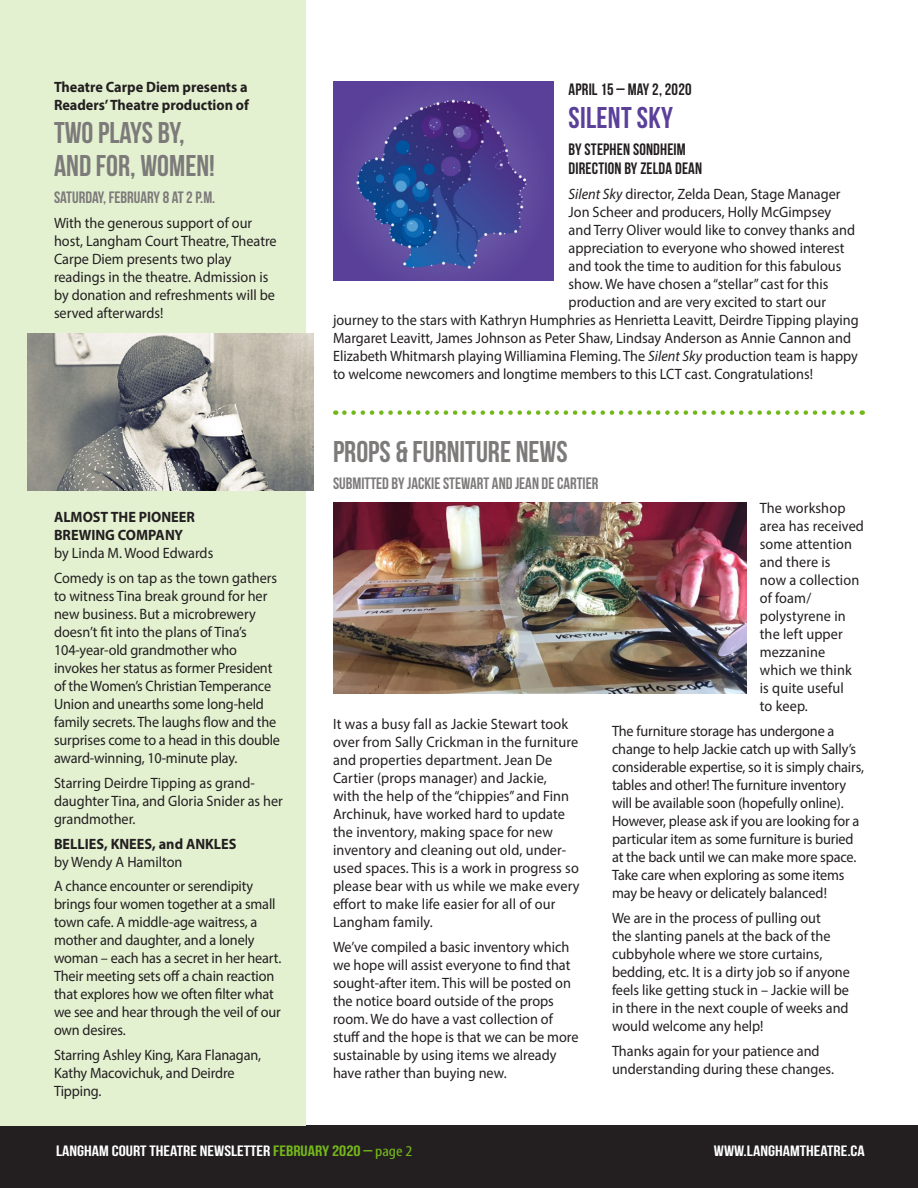
<style>
.page{position:relative;width:918px;height:1188px;background:#fff}
.page>*{position:absolute;margin:0;border:0;box-sizing:border-box;transform-origin:0 0}
.Heading{font:30px/33px "Bebas Neue";color:#7d7a7a}
.Heading-2{font:30px "Bebas Neue";letter-spacing:.01em;color:#5a4099}
.Submitted_By{font:16.5px "Bebas Neue";color:#7d7a7a}
.t1{font:16.5px "Bebas Neue";letter-spacing:.01em;color:#231f20}
.Body_-_Regular{font:15px/18px "Myriad Pro";color:#231f20;scale:.95 1}
.Dates_for_workshops{font:700 15px/18px "Myriad Pro";color:#231f20;scale:.95 1}
.t2{font:15px "Bebas Neue";color:#fff;scale:1.2 1}
.s1{font-style:italic}
.s2{color:#74b71b}
.s3{font-family:"Myriad Pro";font-stretch:condensed;color:#74b71b}
</style>
<div class="page">
<div style="left:0;top:1125px;width:918px;height:63px;background:#231f20"></div>
<div style="left:0;top:0;width:306px;height:1125px;background:#e3f1d1"></div>
<svg style="left:344px;top:410px;width:519px;height:5px"></svg>
<img style="left:333px;top:81px;width:221px;height:200px">
<img style="left:333px;top:502px;width:413px;height:192px">
<img style="left:27px;top:334px;width:286px;height:157px">
<p class="Dates_for_workshops" style="left:54px;top:78px;width:207px">Theatre Carpe Diem presents a<br>Readers’ Theatre production of</p>
<p class="Heading" style="left:54px;top:116px;width:162px">TWO PLAYS BY,<br>AND FOR, WOMEN!</p>
<p class="Submitted_By" style="left:54px;top:188px;width:163px">SATURDAY, FEBRUARY 8 AT 2 P.M.</p>
<p class="Body_-_Regular" style="left:54px;top:213px;width:236px">With the generous support of our host, Langham Court Theatre, Theatre<br>Carpe Diem presents two play readings in the theatre. Admission is by donation and refreshments will be served afterwards!</p>
<p class="Dates_for_workshops" style="left:54px;top:508px;width:150px">ALMOST THE PIONEER<br>BREWING COMPANY</p>
<p class="Body_-_Regular" style="left:54px;top:544px;width:169px">by Linda M. Wood Edwards</p>
<p class="Body_-_Regular" style="left:54px;top:569px;width:240px">Comedy is on tap as the town gathers to witness Tina break ground for her new business. But a microbrewery doesn’t fit into the plans of Tina’s 104-year-old grandmother who invokes her status as former President of the Women’s Christian Temperance Union and unearths some long-held family secrets. The laughs flow and the surprises come to a head in this double award-winning, 10-minute play.</p>
<p class="Body_-_Regular" style="left:54px;top:774px;width:243px">Starring Deirdre Tipping as grand&shy;daughter Tina, and Gloria Snider as her grandmother.</p>
<p class="Dates_for_workshops" style="left:54px;top:834px;width:194px">BELLIES, KNEES, and ANKLES</p>
<p class="Body_-_Regular" style="left:54px;top:852px;width:137px">by Wendy A Hamilton</p>
<p class="Body_-_Regular" style="left:54px;top:877px;width:241px">A chance encounter or serendipity brings four women together at a small town cafe. A middle-age waitress, a mother and daughter, and a lonely woman – each has a secret in her heart.<br>Their meeting sets off a chain reaction that explores how we often filter what we see and hear through the veil of our own desires.</p>
<p class="Body_-_Regular" style="left:54px;top:1046px;width:220px">Starring Ashley King, Kara Flanagan,<br>Kathy Macovichuk, and Deirdre<br>Tipping.</p>
<p class="t1" style="left:569px;top:80px;width:124px">APRIL 15 – MAY 2, 2020</p>
<p class="Heading-2" style="left:569px;top:101px;width:106px">SILENT SKY</p>
<p class="t1" style="left:569px;top:140px;width:119px">BY STEPHEN SONDHEIM</p>
<p class="t1" style="left:569px;top:160px;width:135px">DIRECTION BY ZELDA DEAN</p>
<p class="Body_-_Regular" style="left:569px;top:185px;width:288px"><span class="s1">Silent Sky</span> director, Zelda Dean, Stage Manager</p>
<p class="Body_-_Regular" style="left:569px;top:203px;width:278px">Jon Scheer and producers, Holly McGimpsey</p>
<p class="Body_-_Regular" style="left:569px;top:221px;width:303px">and Terry Oliver would like to convey thanks and</p>
<p class="Body_-_Regular" style="left:569px;top:239px;width:292px">appreciation to everyone who showed interest</p>
<p class="Body_-_Regular" style="left:569px;top:257px;width:289px">and took the time to audition for this fabulous</p>
<p class="Body_-_Regular" style="left:569px;top:275px;width:275px">show. We have chosen a “stellar” cast for this</p>
<p class="Body_-_Regular" style="left:569px;top:293px;width:273px">production and are very excited to start our</p>
<p class="Body_-_Regular" style="left:333px;top:311px;width:555px">journey to the stars with Kathryn Humphries as Henrietta Leavitt, Deirdre Tipping playing</p>
<p class="Body_-_Regular" style="left:333px;top:329px;width:547px">Margaret Leavitt, James Johnson as Peter Shaw, Lindsay Anderson as Annie Cannon and</p>
<p class="Body_-_Regular" style="left:333px;top:347px;width:554px">Elizabeth Whitmarsh playing Williamina Fleming. The <span class="s1">Silent Sky</span> production team is happy</p>
<p class="Body_-_Regular" style="left:333px;top:365px;width:507px">to welcome newcomers and longtime members to this LCT cast. Congratulations!</p>
<p class="Heading" style="left:333px;top:435px;width:236px">PROPS &amp; FURNITURE NEWS</p>
<p class="Submitted_By" style="left:333px;top:474px;width:267px">SUBMITTED BY JACKIE STEWART AND JEAN DE CARTIER</p>
<p class="Body_-_Regular" style="left:333px;top:715px;width:261px">It was a busy fall as Jackie Stewart took over from Sally Crickman in the furniture and properties department. Jean De Cartier (props manager) and Jackie,<br>with the help of the “chippies” and Finn Archinuk, have worked hard to update the inventory, making space for new inventory and cleaning out old, under&shy;used spaces. This is a work in progress so please bear with us while we make every effort to make life easier for all of our Langham family.</p>
<p class="Body_-_Regular" style="left:333px;top:938px;width:260px">We’ve compiled a basic inventory which we hope will assist everyone to find that sought-after item. This will be posted on the notice board outside of the props room. We do have a vast collection of stuff and the hope is that we can be more sustainable by using items we already have rather than buying new.</p>
<p class="Body_-_Regular" style="left:760px;top:499px;width:111px">The workshop area has received some attention and there is<br>now a collection of foam/ polystyrene in the left upper mezzanine which we think is quite useful<br>to keep.</p>
<p class="Body_-_Regular" style="left:612px;top:722px;width:267px">The furniture storage has undergone a change to help Jackie catch up with Sally’s considerable expertise, so it is simply chairs, tables and other! The furniture inventory will be available soon (hopefully online).<br>However, please ask if you are looking for a particular item as some furniture is buried at the back until we can make more space.<br>Take care when exploring as some items may be heavy or delicately balanced!</p>
<p class="Body_-_Regular" style="left:612px;top:909px;width:252px">We are in the process of pulling out<br>the slanting panels at the back of the cubbyhole where we store curtains, bedding, etc. It is a dirty job so if anyone feels like getting stuck in – Jackie will be in there in the next couple of weeks and would welcome any help!</p>
<p class="Body_-_Regular" style="left:612px;top:1041px;width:235px">Thanks again for your patience and understanding during these changes.</p>
<p class="t2" style="left:56px;top:1143px;width:298px">LANGHAM COURT THEATRE NEWSLETTER <span class="s2">FEBRUARY 2020 –</span> <span class="s3">page 2</span></p>
<p class="t2" style="left:714px;top:1143px;width:127px">WWW.LANGHAMTHEATRE.CA</p>
</div>
